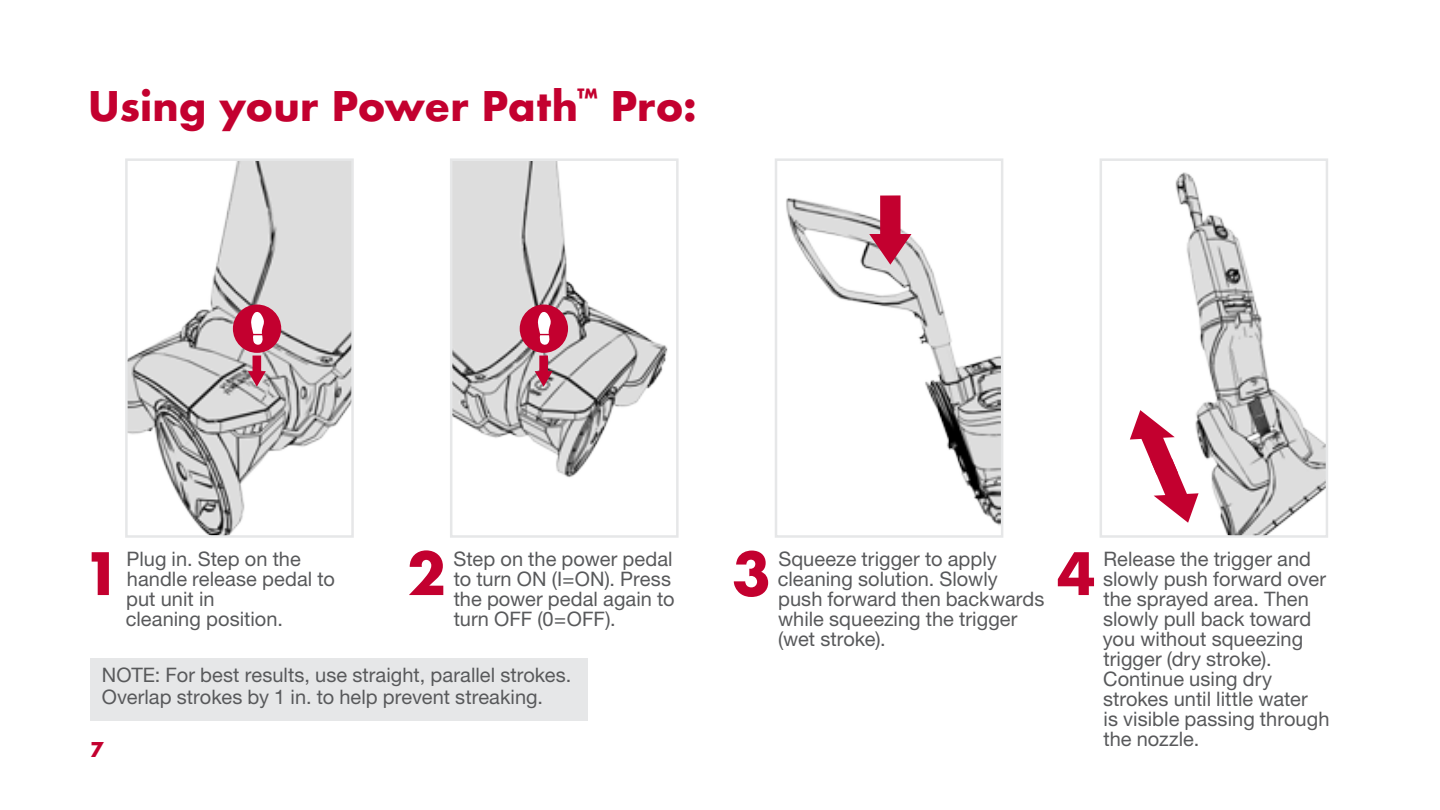
<style>
.page{position:relative;width:1440px;height:810px;background:#fff}
.page>*{position:absolute;margin:0;border:0;box-sizing:border-box;transform-origin:0 0}
.t1{font:64.25px "Futura Bld";color:#c3002f}
.t2{font:45px "Futura Bld";color:#c3002f}
.t3{font:22.5px "Futura Bld";color:#c3002f}
.t4{font:20px/20px "Helvetica Neue LT Std";letter-spacing:.005em;color:#58595b}
</style>
<div class="page">
<div style="left:90px;top:658px;width:497px;height:63px;background:#e6e7e8"></div>
<img style="left:128px;top:161px;width:223px;height:374px">
<div style="left:125px;top:158px;width:229px;height:380px;border:2px solid #e6e7e8"></div>
<img style="left:1175px;top:172px;width:150px;height:363px">
<div style="left:1100px;top:158px;width:228px;height:380px;border:2px solid #e6e7e8"></div>
<img style="left:453px;top:161px;width:215px;height:317px">
<div style="left:450px;top:158px;width:229px;height:380px;border:2px solid #e6e7e8"></div>
<img style="left:786px;top:198px;width:214px;height:328px">
<div style="left:775px;top:158px;width:228px;height:380px;border:2px solid #e6e7e8"></div>
<svg style="left:869px;top:195px;width:42px;height:70px"></svg>
<svg style="left:1130px;top:409px;width:81px;height:115px"></svg>
<svg style="left:233px;top:305px;width:48px;height:82px;background:#c36a80"></svg>
<svg style="left:520px;top:305px;width:48px;height:82px;background:#c56c81"></svg>
<h2 class="t2" style="left:88px;top:76px;width:611px">Using your Power Path<sup>™</sup> Pro:</h2>
<h1 class="t1" style="left:83px;top:531px;width:40px">1</h1>
<h1 class="t1" style="left:407px;top:531px;width:40px">2</h1>
<h1 class="t1" style="left:732px;top:531px;width:40px">3</h1>
<h1 class="t1" style="left:1057px;top:531px;width:40px">4</h1>
<p class="t4" style="left:126px;top:549px;width:211px">Plug in. Step on the handle release pedal to put unit in<br>cleaning position.</p>
<p class="t4" style="left:1103px;top:549px;width:228px">Release the trigger and slowly push forward over the sprayed area. Then slowly pull back toward you without squeezing trigger (dry stroke).<br>Continue using dry strokes until little water<br>is visible passing through the nozzle.</p>
<p class="t4" style="left:453px;top:549px;width:223px">Step on the power pedal to turn ON (I=ON). Press the power pedal again to turn OFF (0=OFF).</p>
<p class="t4" style="left:778px;top:549px;width:268px">Squeeze trigger to apply cleaning solution. Slowly push forward then backwards while squeezing the trigger (wet stroke).</p>
<p class="t4" style="left:102px;top:663px;width:471px;line-height:22.5px">NOTE: For best results, use straight, parallel strokes.<br>Overlap strokes by 1 in. to help prevent streaking.</p>
<p class="t3" style="left:90px;top:734px;width:15px">7</p>
</div>
